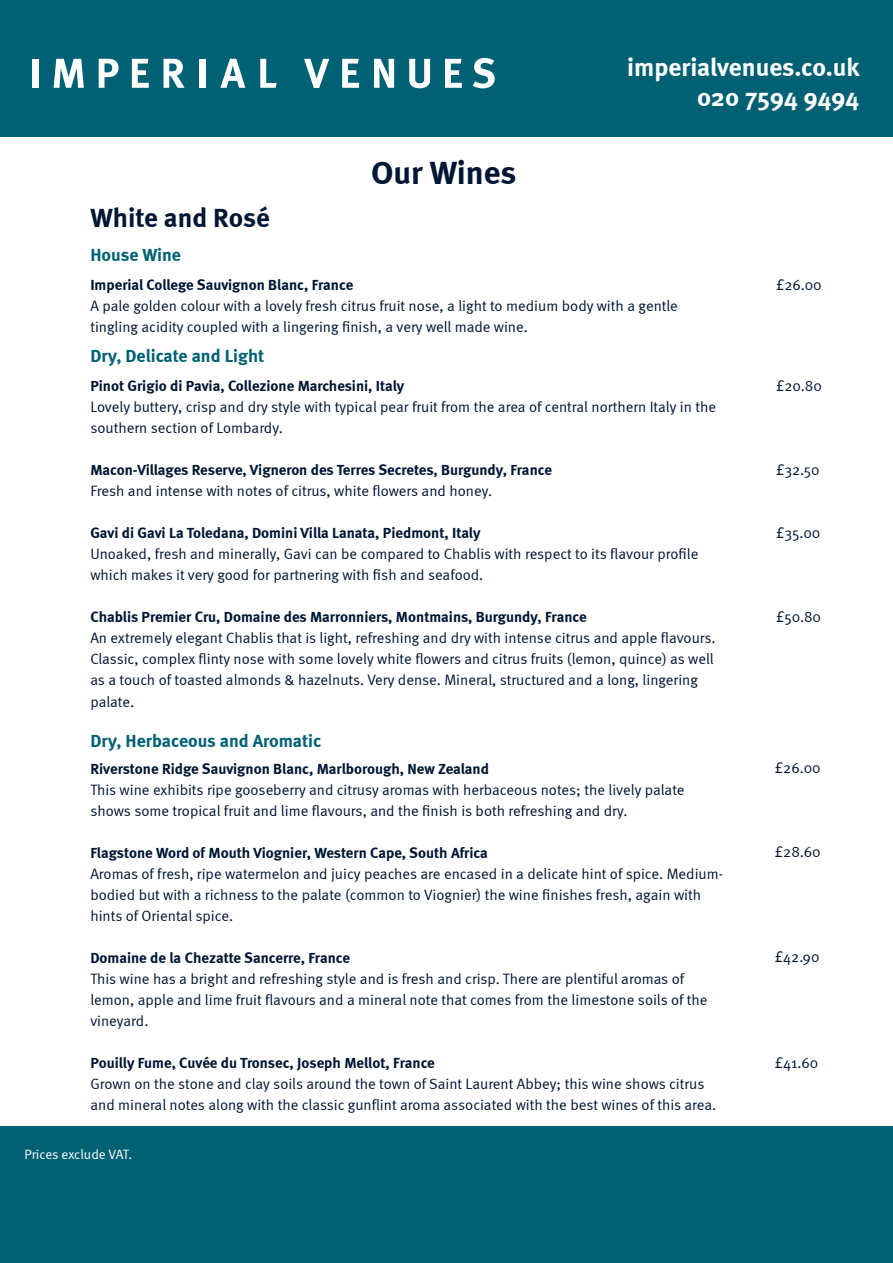
<style>
.page{position:relative;width:893px;height:1263px;background:#fff}
.page>*{position:absolute;margin:0;border:0;box-sizing:border-box;transform-origin:0 0}
.t1{font:700 33px "Meta";color:#001633}
.t2{font:700 27px "Meta";color:#001633}
.t3{font:700 25.5px/30.6px "Meta";color:#fff;text-align:right}
.t4{font:700 18px "Meta";color:#006174}
.t5{font:15px/21px "Meta Normal";color:#001633}
.t6{font:700 15px "Meta";color:#001633}
.t7{font:13.5px "Meta Normal";letter-spacing:-.005em;color:#fff}
</style>
<div class="page">
<div style="left:0;top:1px;width:893px;height:136px;background:#006174"></div>
<div style="left:33px;top:59px;width:6px;height:29px;background:#fff"></div>
<svg style="left:54px;top:59px;width:30px;height:29px"></svg>
<svg style="left:99px;top:59px;width:20px;height:29px"></svg>
<svg style="left:132px;top:59px;width:17px;height:29px"></svg>
<svg style="left:164px;top:59px;width:21px;height:29px"></svg>
<div style="left:199px;top:59px;width:7px;height:29px;background:#fff"></div>
<svg style="left:220px;top:59px;width:25px;height:29px"></svg>
<svg style="left:260px;top:59px;width:17px;height:29px"></svg>
<svg style="left:304px;top:59px;width:25px;height:29px"></svg>
<svg style="left:342px;top:59px;width:17px;height:29px"></svg>
<svg style="left:374px;top:59px;width:20px;height:29px"></svg>
<svg style="left:409px;top:59px;width:21px;height:29px"></svg>
<svg style="left:445px;top:59px;width:17px;height:29px"></svg>
<svg style="left:473px;top:58px;width:22px;height:30px"></svg>
<div style="left:0;top:1127px;width:21px;height:136px;background:#006174"></div>
<div style="left:1px;top:1127px;width:891px;height:136px;background:#006174"></div>
<h2 class="t2" style="left:90px;top:201px;width:181px">White and Rosé</h2>
<p class="t4" style="left:90px;top:244px;width:92px">House Wine</p>
<h1 class="t1" style="left:371px;top:153px;width:147px">Our Wines</h1>
<h3 class="t3" style="left:627px;top:51px;width:234px">imperialvenues.co.uk<br>020 7594 9494</h3>
<p class="t6" style="left:90px;top:276px;width:264px">Imperial College Sauvignon Blanc, France</p>
<p class="t5" style="left:90px;top:295px;width:589px">A pale golden colour with a lovely fresh citrus fruit nose, a light to medium body with a gentle tingling acidity coupled with a lingering finish, a very well made wine.</p>
<p class="t4" style="left:90px;top:345px;width:175px">Dry, Delicate and Light</p>
<p class="t6" style="left:90px;top:377px;width:316px">Pinot Grigio di Pavia, Collezione Marchesini, Italy</p>
<p class="t5" style="left:90px;top:396px;width:627px">Lovely buttery, crisp and dry style with typical pear fruit from the area of central northern Italy in the southern section of Lombardy.</p>
<p class="t6" style="left:90px;top:461px;width:463px">Macon-Villages Reserve, Vigneron des Terres Secretes, Burgundy, France</p>
<p class="t5" style="left:90px;top:480px;width:403px">Fresh and intense with notes of citrus, white flowers and honey.</p>
<p class="t6" style="left:90px;top:524px;width:392px">Gavi di Gavi La Toledana, Domini Villa Lanata, Piedmont, Italy</p>
<p class="t5" style="left:90px;top:543px;width:609px">Unoaked, fresh and minerally, Gavi can be compared to Chablis with respect to its flavour profile which makes it very good for partnering with fish and seafood.</p>
<p class="t6" style="left:90px;top:608px;width:498px">Chablis Premier Cru, Domaine des Marronniers, Montmains, Burgundy, France</p>
<p class="t5" style="left:90px;top:627px;width:627px">An extremely elegant Chablis that is light, refreshing and dry with intense citrus and apple flavours.<br>Classic, complex flinty nose with some lovely white flowers and citrus fruits (lemon, quince) as well as a touch of toasted almonds &amp; hazelnuts. Very dense. Mineral, structured and a long, lingering</p>
<p class="t5" style="left:90px;top:691px;width:45px">palate.</p>
<p class="t4" style="left:90px;top:730px;width:232px">Dry, Herbaceous and Aromatic</p>
<p class="t6" style="left:90px;top:760px;width:400px">Riverstone Ridge Sauvignon Blanc, Marlborough, New Zealand</p>
<p class="t5" style="left:90px;top:779px;width:596px">This wine exhibits ripe gooseberry and citrusy aromas with herbaceous notes; the lively palate shows some tropical fruit and lime flavours, and the finish is both refreshing and dry.</p>
<p class="t6" style="left:90px;top:844px;width:399px">Flagstone Word of Mouth Viognier, Western Cape, South Africa</p>
<p class="t5" style="left:90px;top:863px;width:634px">Aromas of fresh, ripe watermelon and juicy peaches are encased in a delicate hint of spice. Medium&shy;bodied but with a richness to the palate (common to Viognier) the wine finishes fresh, again with hints of Oriental spice.</p>
<p class="t6" style="left:90px;top:949px;width:261px">Domaine de la Chezatte Sancerre, France</p>
<p class="t5" style="left:90px;top:968px;width:619px">This wine has a bright and refreshing style and is fresh and crisp. There are plentiful aromas of lemon, apple and lime fruit flavours and a mineral note that comes from the limestone soils of the vineyard.</p>
<p class="t6" style="left:90px;top:1054px;width:346px">Pouilly Fume, Cuvée du Tronsec, Joseph Mellot, France</p>
<p class="t5" style="left:90px;top:1073px;width:627px">Grown on the stone and clay soils around the town of Saint Laurent Abbey; this wine shows citrus and mineral notes along with the classic gunflint aroma associated with the best wines of this area.</p>
<p class="t7" style="left:24px;top:1146px;width:109px">Prices exclude VAT.</p>
<p class="t5" style="left:776px;top:274px;width:47px">£26.00</p>
<p class="t5" style="left:776px;top:375px;width:47px">£20.80</p>
<p class="t5" style="left:776px;top:459px;width:45px">£32.50</p>
<p class="t5" style="left:776px;top:522px;width:46px">£35.00</p>
<p class="t5" style="left:776px;top:606px;width:47px">£50.80</p>
<p class="t5" style="left:775px;top:757px;width:47px">£26.00</p>
<p class="t5" style="left:775px;top:841px;width:47px">£28.60</p>
<p class="t5" style="left:775px;top:946px;width:46px">£42.90</p>
<p class="t5" style="left:775px;top:1051px;width:45px">£41.60</p>
</div>
